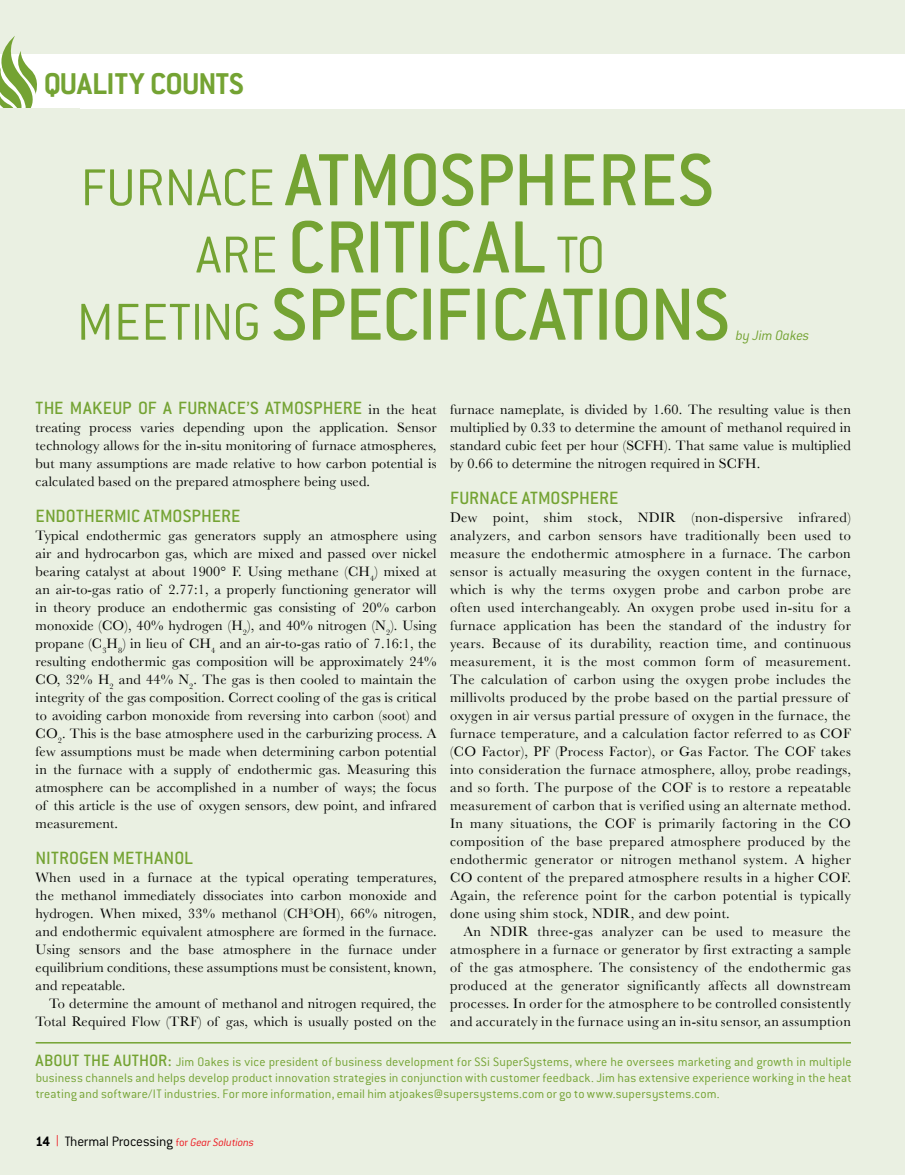
<style>
.page{position:relative;width:905px;height:1175px;background:#fff}
.page>*{position:absolute;margin:0;border:0;box-sizing:border-box;transform-origin:0 0}
.t1{font:500 81px/67.2px "Conduit ITC";color:#74a333;text-align:center}
.t2{font:300 57px "Conduit ITC";color:#74a333}
.t3{font:700 33px "Conduit ITC";letter-spacing:-.01em;color:#74a333}
.t4{font:500 19.5px "Conduit ITC";color:#74a333}
.t5{font:500 18px "Conduit ITC";color:#74a333}
.t6{font:300 15px "Conduit ITC";letter-spacing:-.015em;color:#000}
.t7{font:italic 300 15px "Conduit ITC";letter-spacing:-.015em;color:#74a333}
.t8{font:14.25px/18px "Baskerville";letter-spacing:.03em;color:#000;text-align:justify}
.t9{font:14.25px/18px "Baskerville";letter-spacing:.01em;color:#000;text-align:right}
.t10{font:300 13.5px/16.2px "Conduit ITC";letter-spacing:.01em;color:#74a333;text-align:justify}
.s1{font-weight:300;font-size:57px}
.s2{font-weight:500;font-size:81px}
.s3{font-weight:500;font-size:18px}
.s4{font-weight:700}
.s5{font-family:"Helvetica Neue";color:#ed1d24}
.s6{font-size:12px;color:#ed1d24}
.s7{font-style:italic;font-size:12px;color:#ed1d24}
</style>
<div class="page">
<div style="left:0;top:0;width:904px;height:1174px;background:#eaf0e2"></div>
<div style="left:0;top:54px;width:904px;height:54px;background:#fff"></div>
<svg style="left:0;top:36px;width:37px;height:72px"></svg>
<hr style="left:36px;top:1042px;width:814px;height:1px;background:#74a333">
<h3 class="t3" style="left:44px;top:65px;width:187px">QUALITY COUNTS</h3>
<h1 class="t1" style="left:80px;top:146px;width:399px"><span class="s1">fu rnace</span> ATMOSPHERES <span class="s1">are</span> CRITICA</h1>
<h2 class="t2" style="left:509px;top:224px;width:97px"><span class="s2">L</span>to</h2>
<h1 class="t1" style="left:77px;top:280px;width:226px"><span class="s1">m eeting</span> SPECIFICATI</h1>
<h1 class="t1" style="left:610px;top:280px;width:76px">ONS</h1>
<p class="t7" style="left:735px;top:327px;width:75px">by Jim Oakes</p>
<h3 class="t4" style="left:36px;top:397px;width:46px">THE MAKEUP</h3>
<h3 class="t4" style="left:138px;top:397px;width:51px">OF AFURNACE</h3>
<h3 class="t4" style="left:246px;top:397px;width:69px">’S ATMOSPHERE</h3>
<p class="t8" style="left:36px;top:400px;width:402px;text-indent:333px">in the heat treating process varies depending upon the application. Sensor technology allows for the in-situ monitoring of furnace atmospheres, but many assumptions are made relative to how carbon potential is calculated based on the prepared atmosphere being used.</p>
<h3 class="t4" style="left:36px;top:505px;width:51px">ENDOTHERMIC</h3>
<h3 class="t4" style="left:144px;top:505px;width:50px">ATM OSPHERE</h3>
<p class="t8" style="left:36px;top:526px;width:402px">Typical endothermic gas generators supply an atmosphere using air and hydrocarbon gas, which are mixed and passed over nickel bearing catalyst at about 1900° F. Using methane (CH<sub>4</sub>) mixed at an air-to-gas ratio of 2.77:1, a properly functioning generator will in theory produce an endothermic gas consisting of 20% carbon monoxide (CO), 40% hydrogen (H<sub>2</sub>), and 40% nitrogen (N<sub>2</sub>). Using propane (C<sub>3</sub>H<sub>8</sub>) in lieu of CH<sub>4</sub> and an air-to-gas ratio of 7.16:1, the resulting endothermic gas composition will be approximately 24% CO, 32% H<sub>2</sub> and 44% N<sub>2</sub>. The gas is then cooled to maintain the integrity of the gas composition. Correct cooling of the gas is critical to avoiding carbon monoxide from reversing into carbon (soot) and CO<sub>2</sub>. This is the base atmosphere used in the carburizing process. A few assumptions must be made when determining carbon potential in the furnace with a supply of endothermic gas. Measuring this atmosphere can be accomplished in a number of ways; the focus of this article is the use of oxygen sensors, dew point, and infrared measurement.</p>
<h3 class="t4" style="left:36px;top:847px;width:54px">NITROGEN</h3>
<h3 class="t4" style="left:113px;top:847px;width:23px">METHAN</h3>
<h3 class="t4" style="left:174px;top:847px;width:20px">OL</h3>
<p class="t8" style="left:36px;top:868px;width:402px">When used in a furnace at the typical operating temperatures, the methanol immediately dissociates into carbon monoxide and hydrogen. When mixed, 33% methanol (CH<sup>3</sup>OH), 66% nitrogen, and endothermic equivalent atmosphere are formed in the furnace.<br>Using sensors and the base atmosphere in the furnace under equilibrium conditions, these assumptions must be consistent, known, and repeatable.</p>
<p class="t9" style="left:36px;top:994px;width:402px">To determine the amount of methanol and nitrogen required, the<br>Total Required Flow (TRF) of gas, which is usually posted on the</p>
<p class="t8" style="left:450px;top:400px;width:402px">furnace nameplate, is divided by 1.60. The resulting value is then multiplied by 0.33 to determine the amount of methanol required in standard cubic feet per hour (SCFH). That same value is multiplied by 0.66 to determine the nitrogen required in SCFH.</p>
<h3 class="t4" style="left:450px;top:487px;width:20px">FURNACE</h3>
<h3 class="t4" style="left:521px;top:487px;width:50px">ATMOSPHERE</h3>
<p class="t8" style="left:450px;top:508px;width:402px;text-align:left">Dew point, shim stock, NDIR (non-dispersive infrared) analyzers, and carbon sensors have traditionally been used to measure the endothermic atmosphere in a furnace. The carbon sensor is actually measuring the oxygen content in the furnace, which is why the terms oxygen probe and carbon probe are often used interchangeably. An oxygen probe used in-situ for a furnace application has been the standard of the industry for years. Because of its durability, reaction time, and continuous measurement, it is the most common form of measurement.<br>The calculation of carbon using the oxygen probe includes the millivolts produced by the probe based on the partial pressure of oxygen in air versus partial pressure of oxygen in the furnace, the furnace temperature, and a calculation factor referred to as COF (CO Factor), PF (Process Factor), or Gas Factor. The COF takes into consideration the furnace atmosphere, alloy, probe readings, and so forth. The purpose of the COF is to restore a repeatable measurement of carbon that is verified using an alternate method.<br>In many situations, the COF is primarily factoring in the CO composition of the base prepared atmosphere produced by the endothermic generator or nitrogen methanol system. A higher CO content of the prepared atmosphere results in a higher COF.<br>Again, the reference point for the carbon potential is typically done using shim stock, NDIR, and dew point.</p>
<p class="t8" style="left:450px;top:922px;width:402px;text-indent:13px">An NDIR three-gas analyzer can be used to measure the atmosphere in a furnace or generator by first extracting a sample of the gas atmosphere. The consistency of the endothermic gas produced at the generator significantly affects all downstream processes. In order for the atmosphere to be controlled consistently and accurately in the furnace using an in-situ sensor, an assumption</p>
<p class="t5" style="left:36px;top:1049px;width:88px">ABOUT THE AUTH</p>
<p class="t10" style="left:36px;top:1053px;width:817px;text-indent:113px"><span class="s3">OR:</span> Jim Oakes is vice president of business development for SSi SuperSystems, where he oversees marketing and growth in multiple business channels and helps develop product innovation strategies in conjunction with customer feedback. Jim has extensive experience working in the heat treating and software/IT industries. For more information, email him atjoakes@supersystems.com or go to www.supersystems.com.</p>
<p class="t6" style="left:36px;top:1132px;width:220px"><span class="s4">14</span> <span class="s5">|</span> Thermal Processing <span class="s6">for</span> <span class="s7">Gear Solutions</span></p>
</div>
